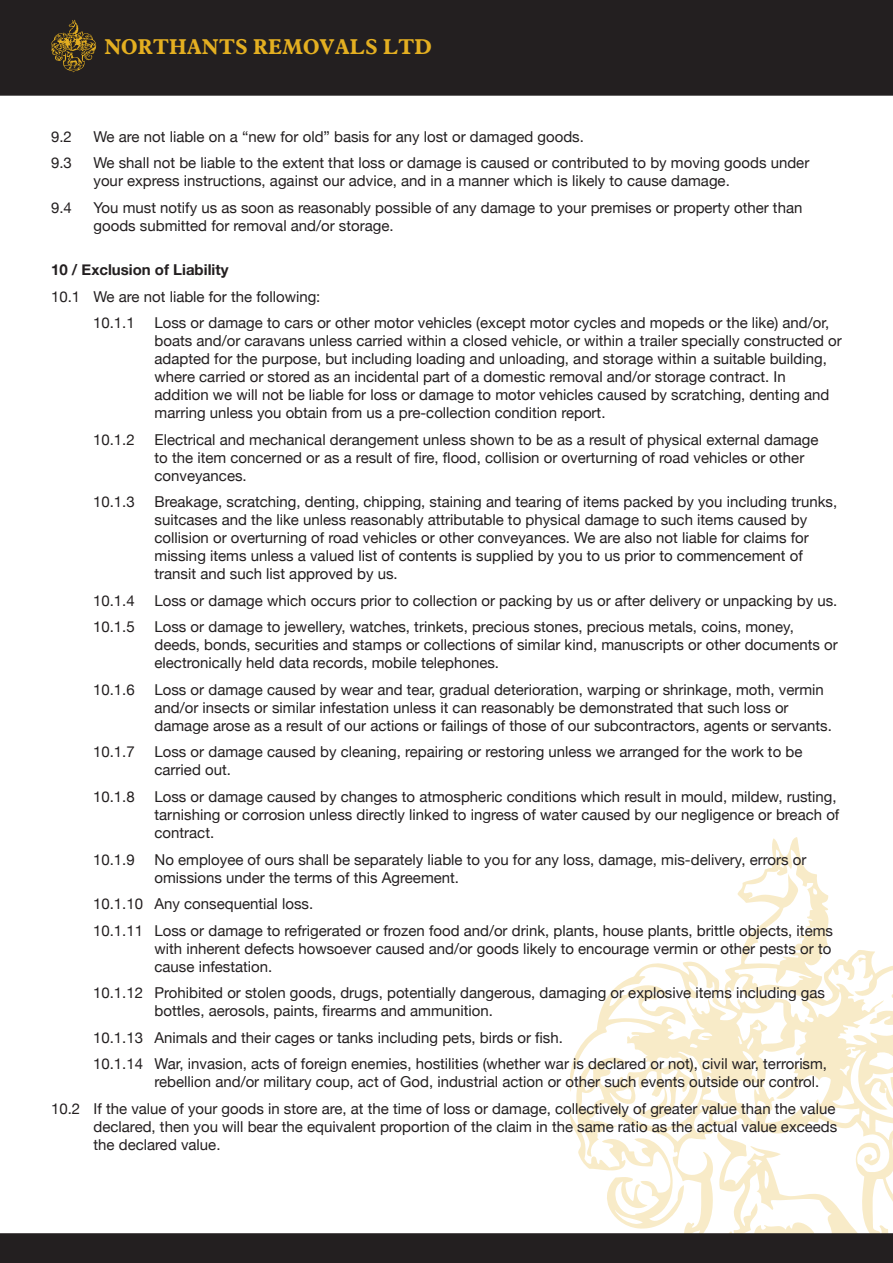
<style>
.page{position:relative;width:893px;height:1263px;background:#fff}
.page>*{position:absolute;margin:0;border:0;box-sizing:border-box;transform-origin:0 0}
.t1{font:700 21px "Aldine 721 BT";color:#e4af21}
.t2{font:15px/18px "Helvetica Neue";color:#231f20}
.t3{font:700 15px "Helvetica Neue";color:#231f20}
</style>
<div class="page">
<svg style="left:569px;top:837px;width:324px;height:274px"></svg>
<div style="left:0;top:0;width:893px;height:96px;background:#231f20"></div>
<svg style="left:51px;top:20px;width:45px;height:52px"></svg>
<svg style="left:0;top:1111px;width:893px;height:152px"></svg>
<h1 class="t1" style="left:104px;top:34px;width:329px">NORTHANTS REMOVALS LTD</h1>
<p class="t2" style="left:51px;top:128px;width:22px">9.2</p>
<p class="t2" style="left:94px;top:128px;width:492px">We are not liable on a “new for old” basis for any lost or damaged goods.</p>
<p class="t2" style="left:51px;top:155px;width:22px">9.3</p>
<p class="t2" style="left:94px;top:155px;width:717px">We shall not be liable to the extent that loss or damage is caused or contributed to by moving goods under your express instructions, against our advice, and in a manner which is likely to cause damage.</p>
<p class="t2" style="left:51px;top:199px;width:22px">9.4</p>
<p class="t2" style="left:94px;top:199px;width:710px">You must notify us as soon as reasonably possible of any damage to your premises or property other than goods submitted for removal and/or storage.</p>
<p class="t3" style="left:51px;top:258px;width:179px">10 / Exclusion of Liability</p>
<p class="t2" style="left:51px;top:288px;width:271px">10.1 We are not liable for the following:</p>
<p class="t2" style="left:93px;top:315px;width:43px">10.1.1</p>
<p class="t2" style="left:155px;top:315px;width:689px">Loss or damage to cars or other motor vehicles (except motor cycles and mopeds or the like) and/or, boats and/or caravans unless carried within a closed vehicle, or within a trailer specially constructed or adapted for the purpose, but including loading and unloading, and storage within a suitable building, where carried or stored as an incidental part of a domestic removal and/or storage contract. In addition we will not be liable for loss or damage to motor vehicles caused by scratching, denting and marring unless you obtain from us a pre-collection condition report.</p>
<p class="t2" style="left:93px;top:431px;width:43px">10.1.2</p>
<p class="t2" style="left:155px;top:431px;width:665px">Electrical and mechanical derangement unless shown to be as a result of physical external damage to the item concerned or as a result of fire, flood, collision or overturning of road vehicles or other conveyances.</p>
<p class="t2" style="left:93px;top:494px;width:43px">10.1.3</p>
<p class="t2" style="left:155px;top:494px;width:684px">Breakage, scratching, denting, chipping, staining and tearing of items packed by you including trunks, suitcases and the like unless reasonably attributable to physical damage to such items caused by collision or overturning of road vehicles or other conveyances. We are also not liable for claims for missing items unless a valued list of contents is supplied by you to us prior to commencement of transit and such list approved by us.</p>
<p class="t2" style="left:93px;top:592px;width:43px">10.1.4</p>
<p class="t2" style="left:155px;top:592px;width:684px">Loss or damage which occurs prior to collection or packing by us or after delivery or unpacking by us.</p>
<p class="t2" style="left:93px;top:619px;width:43px">10.1.5</p>
<p class="t2" style="left:155px;top:619px;width:685px">Loss or damage to jewellery, watches, trinkets, precious stones, precious metals, coins, money, deeds, bonds, securities and stamps or collections of similar kind, manuscripts or other documents or electronically held data records, mobile telephones.</p>
<p class="t2" style="left:93px;top:681px;width:43px">10.1.6</p>
<p class="t2" style="left:155px;top:681px;width:679px">Loss or damage caused by wear and tear, gradual deterioration, warping or shrinkage, moth, vermin and/or insects or similar infestation unless it can reasonably be demonstrated that such loss or damage arose as a result of our actions or failings of those of our subcontractors, agents or servants.</p>
<p class="t2" style="left:93px;top:744px;width:43px">10.1.7</p>
<p class="t2" style="left:155px;top:744px;width:649px">Loss or damage caused by cleaning, repairing or restoring unless we arranged for the work to be carried out.</p>
<p class="t2" style="left:93px;top:788px;width:43px">10.1.8</p>
<p class="t2" style="left:155px;top:788px;width:686px">Loss or damage caused by changes to atmospheric conditions which result in mould, mildew, rusting, tarnishing or corrosion unless directly linked to ingress of water caused by our negligence or breach of contract.</p>
<p class="t2" style="left:93px;top:851px;width:43px">10.1.9</p>
<p class="t2" style="left:155px;top:851px;width:653px">No employee of ours shall be separately liable to you for any loss, damage, mis-delivery, errors or omissions under the terms of this Agreement.</p>
<p class="t2" style="left:93px;top:895px;width:222px">10.1.10 Any consequential loss.</p>
<p class="t2" style="left:155px;top:922px;width:680px;text-align:justify;text-indent:-62px">10.1.11 Loss or damage to refrigerated or frozen food and/or drink, plants, house plants, brittle objects, items with inherent defects howsoever caused and/or goods likely to encourage vermin or other pests or to cause infestation.</p>
<p class="t2" style="left:155px;top:984px;width:672px;text-indent:-62px">10.1.12 Prohibited or stolen goods, drugs, potentially dangerous, damaging or explosive items including gas bottles, aerosols, paints, firearms and ammunition.</p>
<p class="t2" style="left:93px;top:1029px;width:471px">10.1.13 Animals and their cages or tanks including pets, birds or fish.</p>
<p class="t2" style="left:155px;top:1055px;width:674px;text-indent:-62px">10.1.14 War, invasion, acts of foreign enemies, hostilities (whether war is declared or not), civil war, terrorism, rebellion and/or military coup, act of God, industrial action or other such events outside our control.</p>
<p class="t2" style="left:94px;top:1100px;width:745px;text-indent:-43px">10.2 If the value of your goods in store are, at the time of loss or damage, collectively of greater value than the value declared, then you will bear the equivalent proportion of the claim in the same ratio as the actual value exceeds the declared value.</p>
</div>
